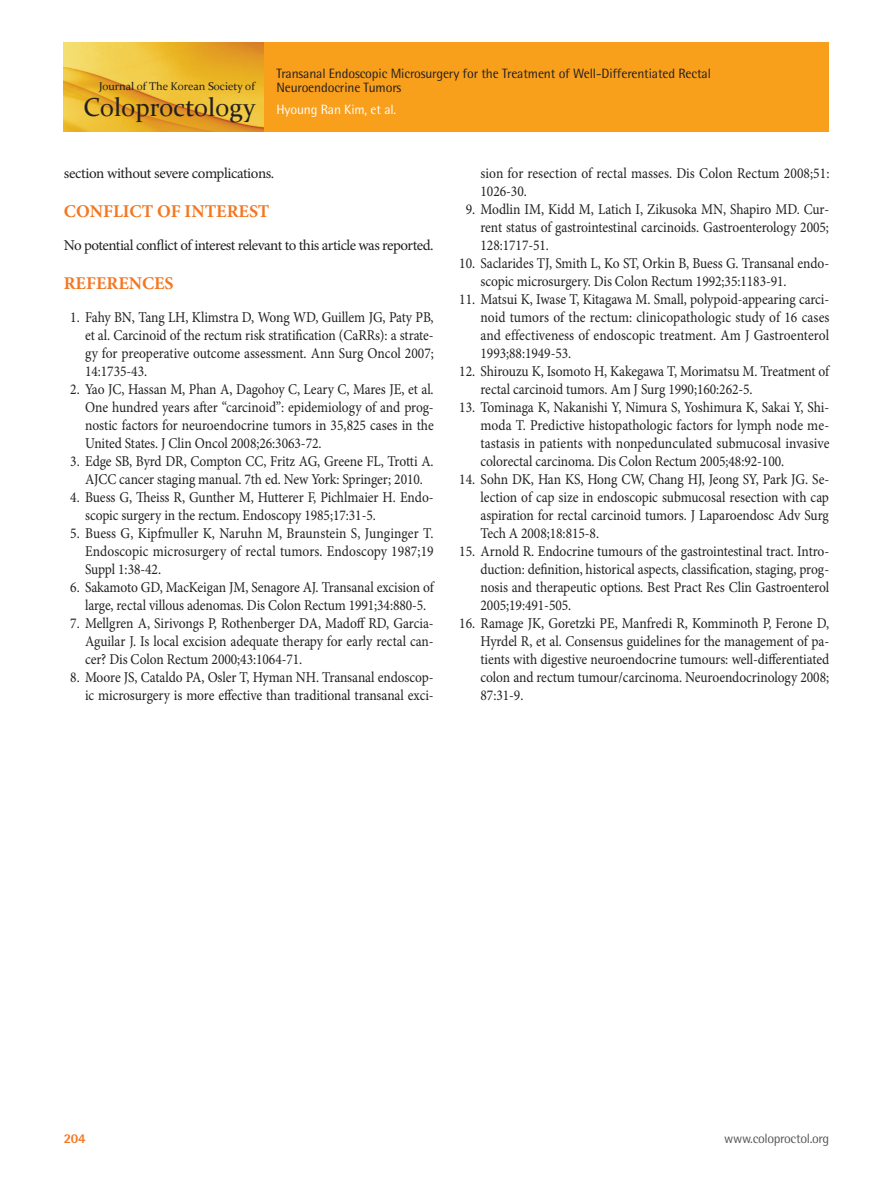
<style>
.page{position:relative;width:893px;height:1191px;background:#fff}
.page>*{position:absolute;margin:0;border:0;box-sizing:border-box;transform-origin:0 0}
.t1{font:25.95px "Constantia";color:#231f20}
.t2{font:700 18px "Minion Pro";color:#f47721}
.t3{font:15px/18px "Minion Pro";letter-spacing:-.005em;color:#231f20;text-align:justify;scale:.9 1}
.t4{font:15px "Minion Pro";letter-spacing:-.035em;color:#231f20}
.t5{font:15px "Minion Pro";letter-spacing:-.025em;color:#231f20}
.t6{font:13.5px/13.5px "Rotis Semi Sans Std";letter-spacing:-.01em;color:#231f20}
.t7{font:13.5px "Rotis Semi Sans Std";letter-spacing:-.025em;color:#57585a}
.t8{font:13.5px "Rotis Semi Sans Std";letter-spacing:-.01em;color:#fff}
.t9{font:800 13.5px "Rotis Semi Sans Std";color:#f47721}
.t10{font:11.25px "Constantia";color:#231f20}
</style>
<div class="page">
<div style="left:264px;top:43px;width:565px;height:89px;background:#f89f1c"></div>
<img style="left:64px;top:43px;width:200px;height:89px">
<p class="t10" style="left:99px;top:79px;width:157px">Journal of The Korean Society of</p>
<h1 class="t1" style="left:83px;top:90px;width:174px">Coloproctology</h1>
<p class="t6" style="left:276px;top:67px;width:436px">Transanal Endoscopic Microsurgery for the Treatment of Well-Differentiated Rectal<br>Neuroendocrine Tumors</p>
<p class="t8" style="left:276px;top:101px;width:122px">Hyoung Ran Kim, et al.</p>
<p class="t5" style="left:64px;top:163px;width:212px">section without severe complications.</p>
<p class="t2" style="left:64px;top:198px;width:207px">CONFLICT OF INTEREST</p>
<p class="t4" style="left:64px;top:235px;width:371px">No potential conflict of interest relevant to this article was reported.</p>
<p class="t2" style="left:64px;top:270px;width:111px">REFERENCES</p>
<p class="t3" style="left:85px;top:308px;width:389px;text-indent:-15px">1. Fahy BN, Tang LH, Klimstra D, Wong WD, Guillem JG, Paty PB, et al. Carcinoid of the rectum risk stratification (CaRRs): a strate&shy;gy for preoperative outcome assessment. Ann Surg Oncol 2007; 14:1735-43.</p>
<p class="t3" style="left:85px;top:380px;width:389px;text-indent:-15px">2. Yao JC, Hassan M, Phan A, Dagohoy C, Leary C, Mares JE, et al.<br>One hundred years after “carcinoid”: epidemiology of and prog&shy;nostic factors for neuroendocrine tumors in 35,825 cases in the United States. J Clin Oncol 2008;26:3063-72.</p>
<p class="t3" style="left:70px;top:452px;width:405px;text-align:center">3. Edge SB, Byrd DR, Compton CC, Fritz AG, Greene FL, Trotti A.<br>AJCC cancer staging manual. 7th ed. New York: Springer; 2010.</p>
<p class="t3" style="left:85px;top:488px;width:389px;text-indent:-15px">4. Buess G, Theiss R, Gunther M, Hutterer F, Pichlmaier H. Endo&shy;scopic surgery in the rectum. Endoscopy 1985;17:31-5.</p>
<p class="t3" style="left:85px;top:524px;width:389px;text-indent:-15px">5. Buess G, Kipfmuller K, Naruhn M, Braunstein S, Junginger T.<br>Endoscopic microsurgery of rectal tumors. Endoscopy 1987;19<br>Suppl 1:38-42.</p>
<p class="t3" style="left:70px;top:578px;width:405px;text-align:center">6. Sakamoto GD, MacKeigan JM, Senagore AJ. Transanal excision of large, rectal villous adenomas. Dis Colon Rectum 1991;34:880-5.</p>
<p class="t3" style="left:85px;top:614px;width:389px;text-indent:-15px">7. Mellgren A, Sirivongs P, Rothenberger DA, Madoff RD, Garcia-Aguilar J. Is local excision adequate therapy for early rectal can&shy;cer? Dis Colon Rectum 2000;43:1064-71.</p>
<p class="t3" style="left:70px;top:668px;width:405px;text-align:right">8. Moore JS, Cataldo PA, Osler T, Hyman NH. Transanal endoscop&shy;ic microsurgery is more effective than traditional transanal exci-</p>
<p class="t3" style="left:480px;top:164px;width:389px">sion for resection of rectal masses. Dis Colon Rectum 2008;51:<br>1026-30.</p>
<p class="t3" style="left:480px;top:200px;width:389px;text-indent:-15px">9. Modlin IM, Kidd M, Latich I, Zikusoka MN, Shapiro MD. Cur&shy;rent status of gastrointestinal carcinoids. Gastroenterology 2005; 128:1717-51.</p>
<p class="t3" style="left:480px;top:254px;width:389px;text-indent:-21px">10. Saclarides TJ, Smith L, Ko ST, Orkin B, Buess G. Transanal endo&shy;scopic microsurgery. Dis Colon Rectum 1992;35:1183-91.</p>
<p class="t3" style="left:480px;top:290px;width:389px;text-indent:-21px">11. Matsui K, Iwase T, Kitagawa M. Small, polypoid-appearing carci&shy;noid tumors of the rectum: clinicopathologic study of 16 cases and effectiveness of endoscopic treatment. Am J Gastroenterol 1993;88:1949-53.</p>
<p class="t3" style="left:480px;top:362px;width:389px;text-indent:-21px">12. Shirouzu K, Isomoto H, Kakegawa T, Morimatsu M. Treatment of rectal carcinoid tumors. Am J Surg 1990;160:262-5.</p>
<p class="t3" style="left:480px;top:398px;width:389px;text-indent:-21px">13. Tominaga K, Nakanishi Y, Nimura S, Yoshimura K, Sakai Y, Shi&shy;moda T. Predictive histopathologic factors for lymph node me&shy;tastasis in patients with nonpedunculated submucosal invasive colorectal carcinoma. Dis Colon Rectum 2005;48:92-100.</p>
<p class="t3" style="left:480px;top:470px;width:389px;text-indent:-21px">14. Sohn DK, Han KS, Hong CW, Chang HJ, Jeong SY, Park JG. Se&shy;lection of cap size in endoscopic submucosal resection with cap aspiration for rectal carcinoid tumors. J Laparoendosc Adv Surg Tech A 2008;18:815-8.</p>
<p class="t3" style="left:480px;top:542px;width:389px;text-indent:-21px">15. Arnold R. Endocrine tumours of the gastrointestinal tract. Intro&shy;duction: definition, historical aspects, classification, staging, prog&shy;nosis and therapeutic options. Best Pract Res Clin Gastroenterol 2005;19:491-505.</p>
<p class="t3" style="left:480px;top:614px;width:389px;text-indent:-21px">16. Ramage JK, Goretzki PE, Manfredi R, Komminoth P, Ferone D, Hyrdel R, et al. Consensus guidelines for the management of pa&shy;tients with digestive neuroendocrine tumours: well-differentiated colon and rectum tumour/carcinoma. Neuroendocrinology 2008; 87:31-9.</p>
<p class="t9" style="left:64px;top:1129px;width:23px">204</p>
<p class="t7" style="left:724px;top:1130px;width:106px">www.coloproctol.org</p>
</div>
